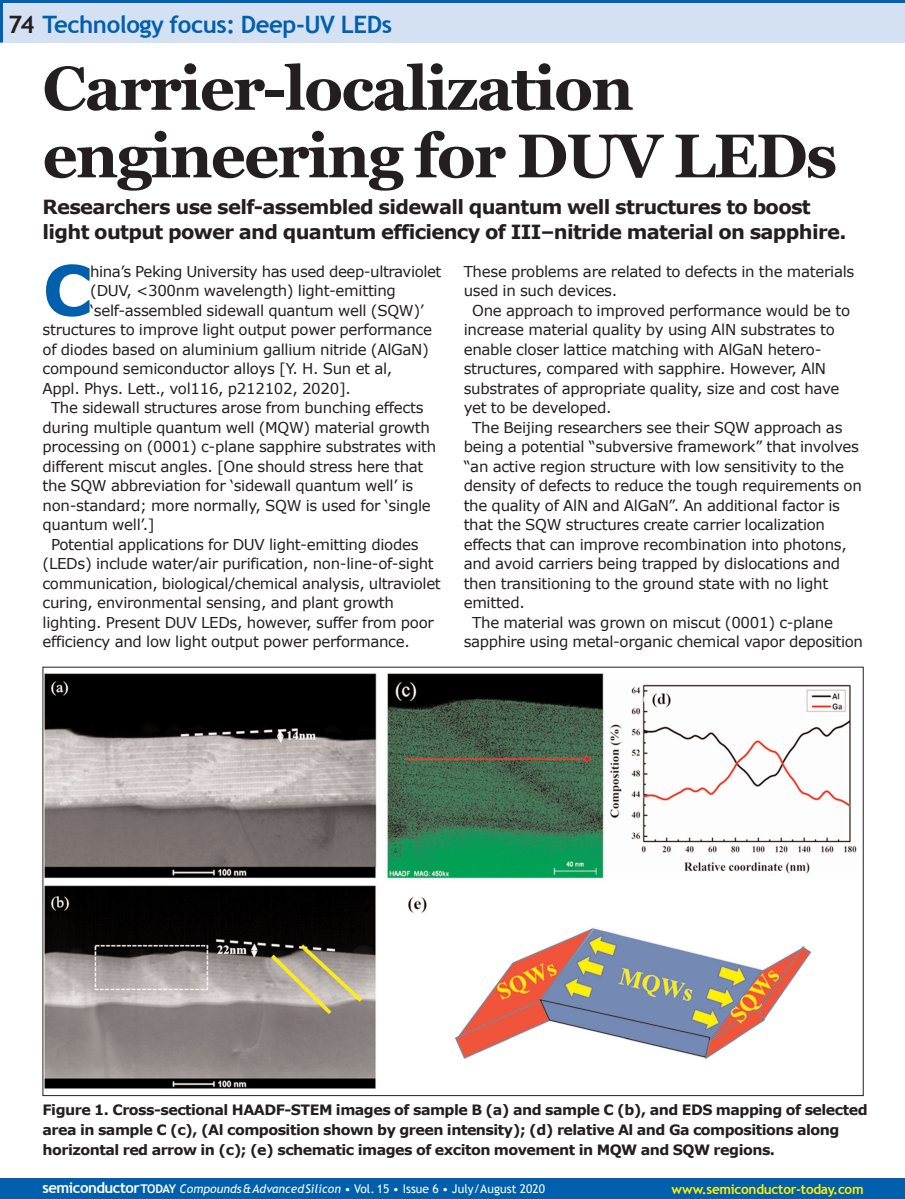
<style>
.page{position:relative;width:905px;height:1199px;background:#fff}
.page>*{position:absolute;margin:0;border:0;box-sizing:border-box;transform-origin:0 0}
.t1{font:700 69.3px "Verdana";color:#0160ae}
.t2{font:700 61.5px/67.5px "Georgia";letter-spacing:-.03em;color:#231f20}
.t3{font:700 24px "Trebuchet MS";letter-spacing:-.02em;color:#0160ae}
.t4{font:700 19.5px/25.5px "Verdana";letter-spacing:-.035em;color:#231f20}
.t5{font:15px "Verdana";letter-spacing:-.02em;color:#231f20}
.t6{font:700 14.25px/19.5px "Verdana";letter-spacing:-.035em;color:#231f20}
.t7{font:700 13.5px "Trebuchet MS";letter-spacing:-.02em;color:#fff101}
.t8{font:12px "Trebuchet MS";letter-spacing:.005em;color:#fff}
.s1{color:#231f20}
.s2{font-weight:700;font-size:15px}
.s3{font-weight:700}
.s4{font-style:italic}
</style>
<div class="page">
<div style="left:0;top:0;width:904px;height:43px;background:#d4e1f2"></div>
<hr style="left:0;top:0;width:3px;height:43px;background:#0160ae">
<div style="left:0;top:1178px;width:904px;height:20px;background:#0160ae"></div>
<hr style="left:0;top:0;width:904px;height:3px;background:#0160ae">
<img style="left:45px;top:673px;width:811px;height:415px">
<p class="t3" style="left:8px;top:10px;width:385px"><span class="s1">74</span> Technology focus: Deep-UV LEDs</p>
<p class="t2" style="left:43px;top:55px;width:796px">Carrier-localization engineering for DUV LEDs</p>
<p class="t4" style="left:43px;top:193px;width:805px">Researchers use self-assembled sidewall quantum well structures to boost light output power and quantum efficiency of III–nitride material on sapphire.</p>
<p class="t1" style="left:43px;top:246px;width:52px">C</p>
<p class="t5" style="left:90px;top:261px;width:353px">hina’s Peking University has used deep-ultraviolet</p>
<p class="t5" style="left:90px;top:281px;width:307px">(DUV, &lt;300nm wavelength) light-emitting</p>
<p class="t5" style="left:90px;top:300px;width:335px">‘self-assembled sidewall quantum well (SQW)’</p>
<p class="t5" style="left:43px;top:320px;width:391px">structures to improve light output power performance</p>
<p class="t5" style="left:43px;top:339px;width:388px">of diodes based on aluminium gallium nitride (AlGaN)</p>
<p class="t5" style="left:43px;top:359px;width:351px">compound semiconductor alloys [Y. H. Sun et al,</p>
<p class="t5" style="left:43px;top:378px;width:310px">Appl. Phys. Lett., vol116, p212102, 2020].</p>
<p class="t5" style="left:51px;top:398px;width:374px">The sidewall structures arose from bunching effects</p>
<p class="t5" style="left:43px;top:417px;width:389px">during multiple quantum well (MQW) material growth</p>
<p class="t5" style="left:43px;top:437px;width:395px">processing on (0001) c-plane sapphire substrates with</p>
<p class="t5" style="left:43px;top:456px;width:382px">different miscut angles. [One should stress here that</p>
<p class="t5" style="left:43px;top:476px;width:372px">the SQW abbreviation for ‘sidewall quantum well’ is</p>
<p class="t5" style="left:43px;top:495px;width:390px">non-standard; more normally, SQW is used for ‘single</p>
<p class="t5" style="left:43px;top:515px;width:114px">quantum well’.]</p>
<p class="t5" style="left:51px;top:534px;width:369px">Potential applications for DUV light-emitting diodes</p>
<p class="t5" style="left:43px;top:554px;width:393px">(LEDs) include water/air purification, non-line-of-sight</p>
<p class="t5" style="left:43px;top:573px;width:400px">communication, biological/chemical analysis, ultraviolet</p>
<p class="t5" style="left:43px;top:593px;width:353px">curing, environmental sensing, and plant growth</p>
<p class="t5" style="left:43px;top:612px;width:393px">lighting. Present DUV LEDs, however, suffer from poor</p>
<p class="t5" style="left:43px;top:632px;width:369px">efficiency and low light output power performance.</p>
<p class="t5" style="left:463px;top:261px;width:392px">These problems are related to defects in the materials</p>
<p class="t5" style="left:463px;top:281px;width:155px">used in such devices.</p>
<p class="t5" style="left:472px;top:300px;width:379px">One approach to improved performance would be to</p>
<p class="t5" style="left:463px;top:320px;width:373px">increase material quality by using AlN substrates to</p>
<p class="t5" style="left:463px;top:339px;width:359px">enable closer lattice matching with AlGaN hetero-</p>
<p class="t5" style="left:463px;top:359px;width:364px">structures, compared with sapphire. However, AlN</p>
<p class="t5" style="left:463px;top:378px;width:377px">substrates of appropriate quality, size and cost have</p>
<p class="t5" style="left:463px;top:398px;width:149px">yet to be developed.</p>
<p class="t5" style="left:472px;top:417px;width:372px">The Beijing researchers see their SQW approach as</p>
<p class="t5" style="left:463px;top:437px;width:397px">being a potential “subversive framework” that involves</p>
<p class="t5" style="left:463px;top:456px;width:382px">“an active region structure with low sensitivity to the</p>
<p class="t5" style="left:463px;top:476px;width:399px">density of defects to reduce the tough requirements on</p>
<p class="t5" style="left:463px;top:495px;width:378px">the quality of AlN and AlGaN”. An additional factor is</p>
<p class="t5" style="left:463px;top:515px;width:363px">that the SQW structures create carrier localization</p>
<p class="t5" style="left:463px;top:534px;width:385px">effects that can improve recombination into photons,</p>
<p class="t5" style="left:463px;top:554px;width:378px">and avoid carriers being trapped by dislocations and</p>
<p class="t5" style="left:463px;top:573px;width:366px">then transitioning to the ground state with no light</p>
<p class="t5" style="left:463px;top:593px;width:63px">emitted.</p>
<p class="t5" style="left:472px;top:612px;width:362px">The material was grown on miscut (0001) c-plane</p>
<p class="t5" style="left:463px;top:632px;width:401px">sapphire using metal-organic chemical vapor deposition</p>
<p class="t6" style="left:43px;top:1100px;width:826px">Figure 1. Cross-sectional HAADF-STEM images of sample B (a) and sample C (b), and EDS mapping of selected area in sample C (c), (Al composition shown by green intensity); (d) relative Al and Ga compositions along horizontal red arrow in (c); (e) schematic images of exciton movement in MQW and SQW regions.</p>
<p class="t8" style="left:43px;top:1181px;width:504px"><span class="s2">semiconductor</span><span class="s3">TODAY</span> <span class="s4">Compounds&amp;AdvancedSilicon</span> • Vol. 15 • Issue 6 • July/August 2020</p>
<p class="t7" style="left:671px;top:1180px;width:194px">www.semiconductor-today.com</p>
</div>
